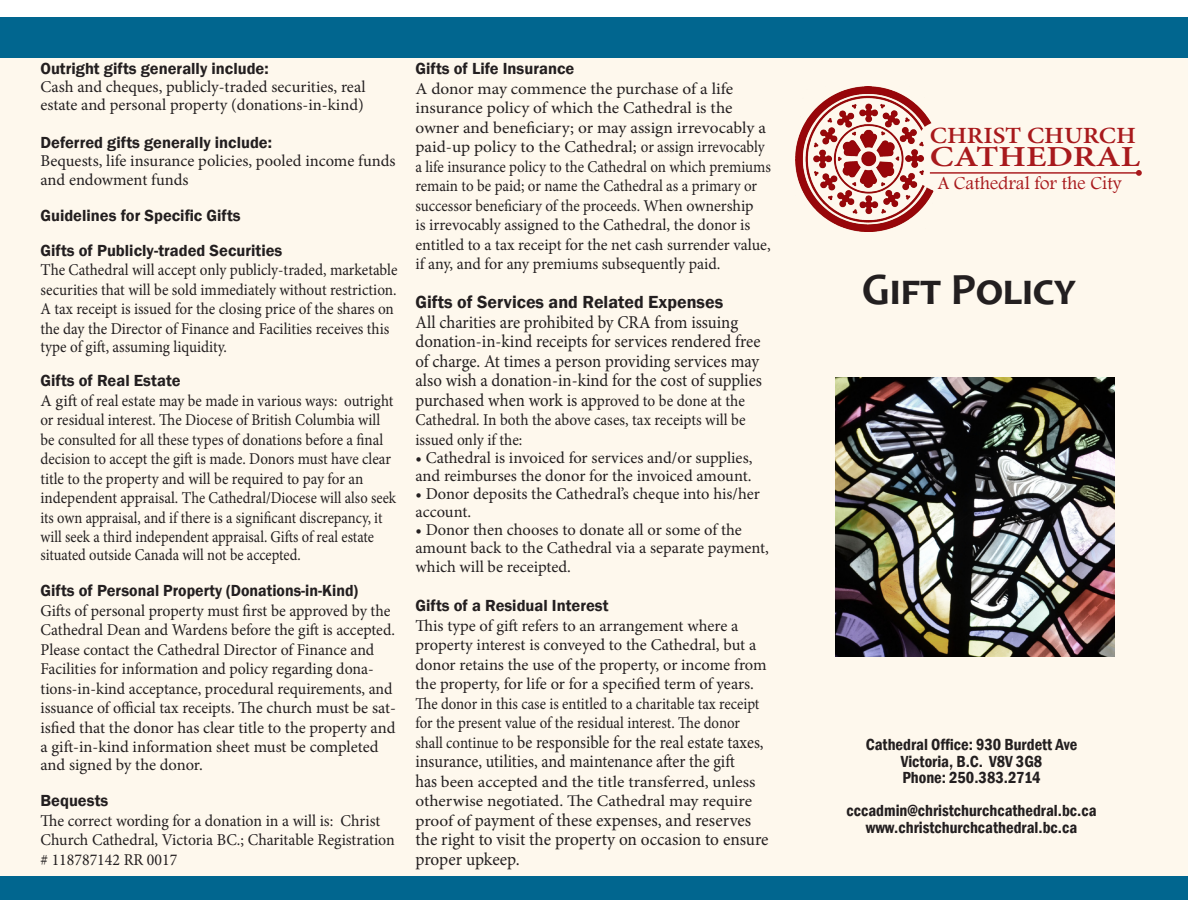
<style>
.page{position:relative;width:1188px;height:918px;background:#fff}
.page>*{position:absolute;margin:0;border:0;box-sizing:border-box;transform-origin:0 0}
.t1{font:700 45px "Candara";color:#231f20}
.t2{font:600 29.1px "Minion Pro";color:#a8191c;scale:1.22 1}
.t3{font:600 23.25px "Minion Pro";color:#a8191c;scale:1.1 1}
.t4{font:18.9px "Footlight MT Light";color:#a8191c}
.t5{font:18px/19.5px "Minion Pro";color:#231f20;scale:.93 1}
.t6{font:18px/19.5px "Minion Pro";color:#231f20;scale:.96 1}
.t7{font:18px/19.5px "Minion Pro";color:#231f20;scale:.9 1}
.t8{font:600 18px "Franklin Gothic";color:#231f20}
.t9{font:16.5px/19.5px "Minion Pro";color:#231f20}
.t10{font:16.5px/19.5px "Minion Pro";color:#231f20;scale:.96 1}
.t11{font:16.5px/19.5px "Minion Pro";color:#231f20;scale:1.05 1}
.t12{font:600 16.5px "Franklin Gothic";color:#231f20}
.t13{font:600 condensed 16.5px "Franklin Gothic";color:#231f20}
.t14{font:16.5px/19.5px "Minion Pro";color:#231f20;scale:.9 1}
.t15{font:16.5px/19.5px "Minion Pro";color:#231f20;scale:.93 1}
.t16{font:16.5px "Minion Pro";color:#231f20;scale:.88 1}
.t17{font:16.5px "Minion Pro";color:#231f20;scale:.92 1}
.t18{font:16.2px/19.5px "Minion Pro";color:#231f20;scale:1.07 1}
.s1{font-size:16.5px}
.s2{font-size:18px}
.s3{font-size:16.2px}
</style>
<div class="page">
<div style="left:0;top:40px;width:1188px;height:849px;background:#fef8ed"></div>
<div style="left:0;top:17px;width:1188px;height:41px;background:#01668f"></div>
<div style="left:0;top:877px;width:1188px;height:23px;background:#01668f"></div>
<img style="left:835px;top:377px;width:280px;height:279px">
<img style="left:796px;top:87px;width:138px;height:145px">
<hr style="left:930px;top:172px;width:209px;height:2px;background:#a8191c">
<svg style="left:1136px;top:170px;width:6px;height:6px"></svg>
<p class="t12" style="left:40px;top:58px;width:230px">Outright gifts generally include:</p>
<p class="t9" style="left:40px;top:78px;width:327px;line-height:18px">Cash and cheques, publicly-traded securities, real estate and personal property (donations-in-kind)</p>
<p class="t12" style="left:40px;top:132px;width:233px">Deferred gifts generally include:</p>
<p class="t9" style="left:40px;top:151px;width:357px">Bequests, life insurance policies, pooled income funds and endowment funds</p>
<p class="t12" style="left:40px;top:205px;width:202px">Guidelines for Specific Gifts</p>
<p class="t12" style="left:40px;top:240px;width:243px">Gifts of Publicly-traded Securities</p>
<p class="t9" style="left:40px;top:260px;width:358px">The Cathedral will accept only publicly-traded, marketable securities that will be sold immediately without restriction.<br>A tax receipt is issued for the closing price of the shares on the day the Director of Finance and Facilities receives this</p>
<p class="t17" style="left:40px;top:335px;width:204px">type of gift, assuming liquidity.</p>
<p class="t12" style="left:40px;top:370px;width:142px">Gifts of Real Estate</p>
<p class="t9" style="left:40px;top:391px;width:357px">A gift of real estate may be made in various ways: outright or residual interest. The Diocese of British Columbia will be consulted for all these types of donations before a final decision to accept the gift is made. Donors must have clear title to the property and will be required to pay for an independent appraisal. The Cathedral/Diocese will also seek its own appraisal, and if there is a significant discrepancy, it will seek a third independent appraisal. Gifts of real estate</p>
<p class="t16" style="left:40px;top:544px;width:297px">situated outside Canada will not be accepted.</p>
<p class="t12" style="left:40px;top:580px;width:319px">Gifts of Personal Property (Donations-in-Kind)</p>
<p class="t10" style="left:40px;top:601px;width:372px">Gifts of personal property must first be approved by the Cathedral Dean and Wardens before the gift is accepted.<br>Please contact the Cathedral Director of Finance and Facilities for information and policy regarding dona&shy;tions-in-kind acceptance, procedural requirements, and issuance of official tax receipts. The church must be sat&shy;isfied that the donor has clear title to the property and a gift-in-kind information sheet must be completed</p>
<p class="t9" style="left:40px;top:755px;width:164px">and signed by the donor.</p>
<p class="t12" style="left:40px;top:790px;width:69px">Bequests</p>
<p class="t10" style="left:40px;top:811px;width:371px">The correct wording for a donation in a will is: Christ<br>Church Cathedral, Victoria BC.; Charitable Registration # 118787142 RR 0017</p>
<p class="t12" style="left:416px;top:59px;width:160px">Gifts of Life Insurance</p>
<p class="t11" style="left:416px;top:79px;width:340px">A donor may commence the purchase of a life insurance policy of which the Cathedral is the owner and beneficiary; or may assign irrevocably a paid-up policy to the Cathedral; or assign irrevocably a life insurance policy to the Cathedral on which premiums remain to be paid; or name the Cathedral as a primary or successor beneficiary of the proceeds. When ownership<br>is irrevocably assigned to the Cathedral, the donor is entitled to a tax receipt for the net cash surrender value, if any, and for any premiums subsequently paid.</p>
<p class="t8" style="left:416px;top:291px;width:309px">Gifts of Services and Related Expenses</p>
<p class="t5" style="left:416px;top:313px;width:374px">All charities are prohibited by CRA from issuing donation-in-kind receipts for services rendered free of charge. At times a person providing services may also wish a donation-in-kind for the cost of supplies purchased when work is ap<span class="s1">proved to be done at the</span></p>
<p class="t15" style="left:416px;top:411px;width:357px">Cathedral. In both the above cases, tax receipts will be issued only if the:</p>
<p class="t9" style="left:416px;top:449px;width:338px;line-height:18px">• Cathedral is invoiced for services and/or supplies, and reimburses the donor for the invoiced amount.</p>
<p class="t9" style="left:416px;top:485px;width:346px;line-height:18px">• Donor deposits the Cathedral’s cheque into his/her account.</p>
<p class="t9" style="left:416px;top:521px;width:355px;line-height:18px">• Donor then chooses to donate all or some of the amount back to the Cathedral via a separate payment,</p>
<p class="t9" style="left:416px;top:558px;width:157px">which will be receipted.</p>
<p class="t12" style="left:416px;top:596px;width:195px">Gifts of a Residual Interest</p>
<p class="t9" style="left:416px;top:616px;width:353px">This type of gift refers to an arrangement where a property interest is conveyed to the Cathedral, but a donor retains the use of the property, or income from the property, for life or for a specified term of years.</p>
<p class="t14" style="left:416px;top:694px;width:384px">The donor in this case is entitled to a charitable tax receipt for the present value of the residual interest. The donor</p>
<p class="t7" style="left:416px;top:733px;width:388px"><span class="s1">shall continue to</span> be responsible for the real estate taxes, insurance, utilities, and maintenance after the gift</p>
<p class="t18" style="left:416px;top:772px;width:319px"><span class="s2">has</span> been accepted and the title transferred, unless otherwise negotiated. The Cathedral may require</p>
<p class="t6" style="left:416px;top:811px;width:369px"><span class="s3">proof of</span> payment of these expenses, and reserves the right to visit the property on occasion to ensure proper upkeep.</p>
<p class="t3" style="left:930px;top:119px;width:189px">CHRIST CHURCH</p>
<p class="t2" style="left:930px;top:136px;width:174px">CATHEDRAL</p>
<p class="t4" style="left:938px;top:172px;width:186px">A Cathedral for the City</p>
<p class="t1" style="left:862px;top:261px;width:216px">Gift Policy</p>
<p class="t13" style="left:866px;top:734px;width:213px">Cathedral Office: 930 Burdett Ave</p>
<p class="t13" style="left:901px;top:750px;width:143px">Victoria, B.C. V8V 3G8</p>
<p class="t13" style="left:902px;top:767px;width:140px">Phone: 250.383.2714</p>
<p class="t13" style="left:847px;top:800px;width:252px">cccadmin@christchurchcathedral.bc.ca</p>
<p class="t13" style="left:866px;top:816px;width:213px">www.christchurchcathedral.bc.ca</p>
</div>
